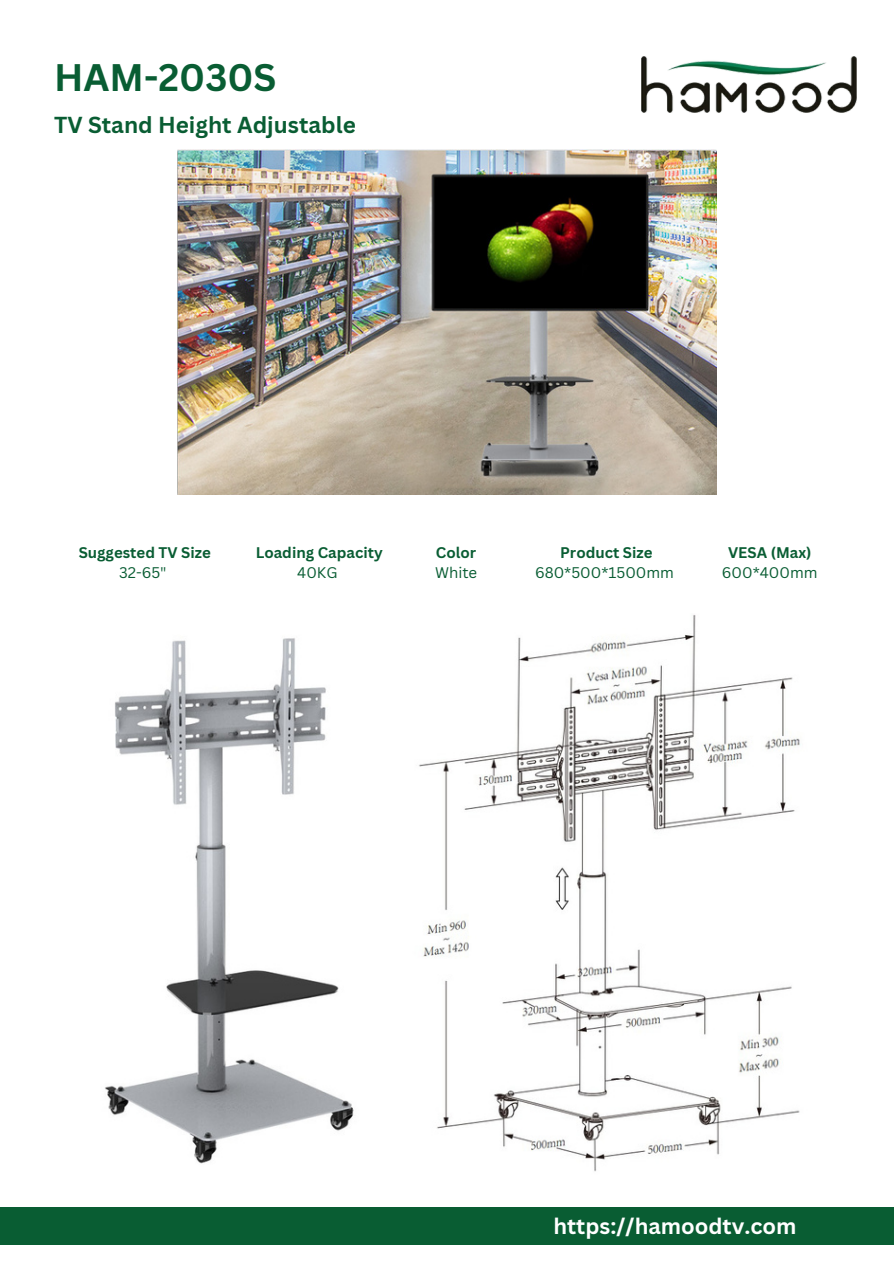
<style>
.page{position:relative;width:894px;height:1264px;background:#fff}
.page>*{position:absolute;margin:0;border:0;box-sizing:border-box;transform-origin:0 0}
.t1{font:700 37.35px "Canva Sans";color:#095d33}
.t2{font:700 22.5px "Canva Sans";color:#095d33}
.t3{font:700 21.75px "Canva Sans";color:#fff}
.t4{font:700 15px "Canva Sans";color:#095d33}
.t5{font:15px "Canva Sans";color:#095d33}
</style>
<div class="page">
<img style="left:641px;top:56px;width:215px;height:56px">
<div style="left:0;top:1207px;width:893px;height:37px;background:#095d33"></div>
<img style="left:178px;top:150px;width:538px;height:344px">
<img style="left:419px;top:615px;width:381px;height:557px">
<img style="left:105px;top:638px;width:249px;height:526px">
<p class="t1" style="left:54px;top:51px;width:224px">HAM-2030S</p>
<p class="t2" style="left:54px;top:109px;width:303px">TV Stand Height Adjustable</p>
<p class="t4" style="left:79px;top:542px;width:134px">Suggested TV Size</p>
<p class="t5" style="left:119px;top:562px;width:49px">32-65"</p>
<p class="t4" style="left:255px;top:542px;width:128px">Loading Capacity</p>
<p class="t5" style="left:297px;top:562px;width:42px">40KG</p>
<p class="t4" style="left:436px;top:542px;width:42px">Color</p>
<p class="t5" style="left:435px;top:562px;width:44px">White</p>
<p class="t4" style="left:560px;top:542px;width:94px">Product Size</p>
<p class="t5" style="left:535px;top:562px;width:140px">680*500*1500mm</p>
<p class="t4" style="left:727px;top:542px;width:85px">VESA (Max)</p>
<p class="t5" style="left:721px;top:562px;width:97px">600*400mm</p>
<p class="t3" style="left:553px;top:1210px;width:244px">https://hamoodtv.com</p>
</div>
